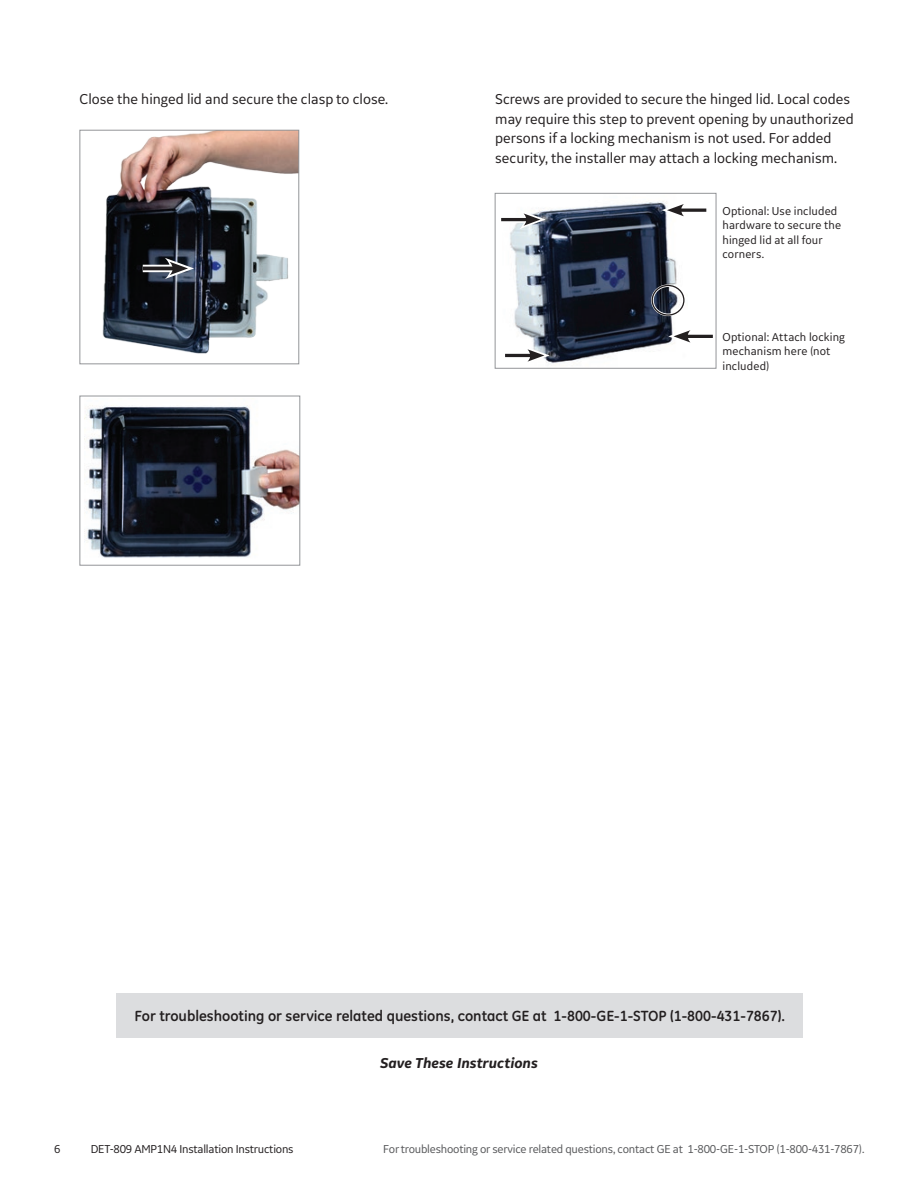
<style>
.page{position:relative;width:918px;height:1188px;background:#fff}
.page>*{position:absolute;margin:0;border:0;box-sizing:border-box;transform-origin:0 0}
.t1{font:15px/19.5px "GE Inspira Sans";color:#231f20}
.t2{font:700 15px "GE Inspira";color:#231f20}
.t3{font:italic 700 15px "GE Inspira Sans";color:#231f20}
.t4{font:12px/14.4px "GE Inspira Sans";letter-spacing:.005em;color:#231f20}
.t5{font:12px "GE Inspira Sans";letter-spacing:-.02em;color:#57585a}
.t6{font:12px "GE Inspira Sans";letter-spacing:-.02em;color:#231f20}
</style>
<div class="page">
<img style="left:102px;top:132px;width:195px;height:222px">
<div style="left:80px;top:130px;width:219px;height:234px;border:1px solid #939598"></div>
<div style="left:143px;top:265px;width:34px;height:7px;background:#abaaaa"></div>
<hr style="left:143px;top:267px;width:34px;height:3px;background:#231f20">
<svg style="left:165px;top:258px;width:29px;height:21px"></svg>
<img style="left:85px;top:405px;width:213px;height:153px">
<div style="left:80px;top:396px;width:220px;height:170px;border:1px solid #939598"></div>
<img style="left:510px;top:200px;width:173px;height:163px">
<div style="left:495px;top:193px;width:221px;height:176px;border:1px solid #939598"></div>
<div style="left:651px;top:284px;width:34px;height:32px;border:3px solid #fff;border-radius:50%"></div>
<div style="left:652px;top:285px;width:33px;height:31px;border:1px solid #231f20;border-radius:50%"></div>
<svg style="left:501px;top:216px;width:18px;height:7px"></svg>
<hr style="left:501px;top:218px;width:29px;height:3px;background:#231f20">
<svg style="left:519px;top:210px;width:27px;height:19px"></svg>
<div style="left:505px;top:352px;width:29px;height:7px;background:#e1e1e1"></div>
<hr style="left:505px;top:354px;width:29px;height:3px;background:#231f20">
<svg style="left:523px;top:346px;width:27px;height:17px"></svg>
<svg style="left:695px;top:334px;width:18px;height:1px"></svg>
<hr style="left:684px;top:335px;width:29px;height:3px;background:#231f20">
<svg style="left:668px;top:327px;width:27px;height:19px"></svg>
<div style="left:677px;top:207px;width:29px;height:6px;background:#959394"></div>
<hr style="left:678px;top:209px;width:28px;height:3px;background:#231f20">
<svg style="left:662px;top:200px;width:26px;height:20px"></svg>
<div style="left:116px;top:993px;width:687px;height:44px;background:#dcdddf"></div>
<p class="t1" style="left:80px;top:89px;width:310px">Close the hinged lid and secure the clasp to close.</p>
<p class="t1" style="left:495px;top:89px;width:360px">Screws are provided to secure the hinged lid. Local codes may require this step to prevent opening by unauthorized persons if a locking mechanism is not used. For added security, the installer may attach a locking mechanism.</p>
<p class="t4" style="left:723px;top:204px;width:120px">Optional: Use included hardware to secure the hinged lid at all four corners.</p>
<p class="t4" style="left:723px;top:329px;width:124px">Optional: Attach locking mechanism here (not included)</p>
<p class="t2" style="left:134px;top:1006px;width:652px">For troubleshooting or service related questions, contact GE at 1-800-GE-1-STOP (1-800-431-7867).</p>
<p class="t3" style="left:380px;top:1054px;width:159px">Save These Instructions</p>
<p class="t4" style="left:54px;top:1142px;width:8px">6</p>
<p class="t6" style="left:91px;top:1142px;width:204px">DET-809 AMP1N4 Installation Instructions</p>
<p class="t5" style="left:383px;top:1142px;width:483px">For troubleshooting or service related questions, contact GE at 1-800-GE-1-STOP (1-800-431-7867).</p>
</div>
